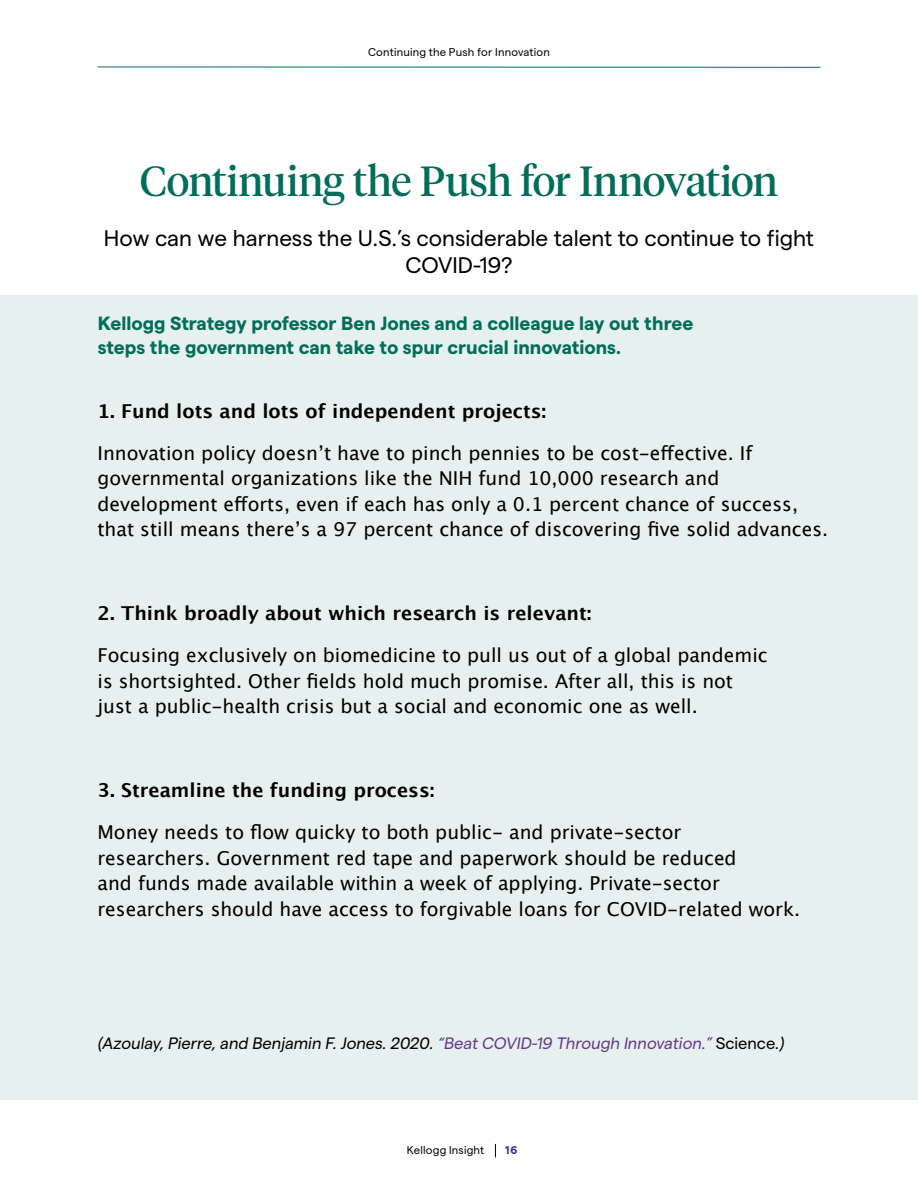
<style>
.page{position:relative;width:918px;height:1188px;background:#fff}
.page>*{position:absolute;margin:0;border:0;box-sizing:border-box;transform-origin:0 0}
.Article__Heading{font:42px "Tiempos Headline";letter-spacing:-.02em;color:#026e59}
.t1{font:22.5px/27px "Matter";color:#000;text-align:center}
.Sidebar__Body{font:19.2px/25.5px "Lucida Grande";color:#000}
.Sidebar__Body-2{font:700 19.2px "Lucida Grande";color:#000}
.Sidebar__Heading{font:700 19.2px/24px "Matter";color:#026e59}
.Body__Reference_Note{font:italic 16.5px "Matter";color:#000}
.t2{font:11.25px "Matter";letter-spacing:.02em;color:#000}
.t3{font:700 11.25px "Matter";color:#4e2a84}
.s1{color:#633a8c}
.s2{font-style:normal}
</style>
<div class="page">
<svg style="left:495px;top:1144px;width:1px;height:13px"></svg>
<hr style="left:98px;top:67px;width:722px;height:1px;background:#026e59">
<div style="left:0;top:295px;width:918px;height:805px;background:#e6f0ee"></div>
<p class="t2" style="left:368px;top:44px;width:183px">Continuing the Push for Innovation</p>
<p class="Article__Heading" style="left:140px;top:153px;width:640px">Continuing the Push for Innovation</p>
<p class="t1" style="left:104px;top:223px;width:712px">How can we harness the U.S.’s considerable talent to continue to fight<br>COVID-19?</p>
<p class="Sidebar__Heading" style="left:98px;top:310px;width:597px">Kellogg Strategy professor Ben Jones and a colleague lay out three steps the government can take to spur crucial innovations.</p>
<p class="Sidebar__Body-2" style="left:98px;top:395px;width:450px">1. Fund lots and lots of independent projects:</p>
<p class="Sidebar__Body" style="left:98px;top:440px;width:732px">Innovation policy doesn’t have to pinch pennies to be cost-effective. If governmental organizations like the NIH fund 10,000 research and development efforts, even if each has only a 0.1 percent chance of success, that still means there’s a 97 percent chance of discovering five solid advances.</p>
<p class="Sidebar__Body-2" style="left:98px;top:598px;width:496px">2. Think broadly about which research is relevant:</p>
<p class="Sidebar__Body" style="left:98px;top:643px;width:672px">Focusing exclusively on biomedicine to pull us out of a global pandemic is shortsighted. Other fields hold much promise. After all, this is not just a public-health crisis but a social and economic one as well.</p>
<p class="Sidebar__Body-2" style="left:98px;top:775px;width:339px">3. Streamline the funding process:</p>
<p class="Sidebar__Body" style="left:98px;top:820px;width:704px">Money needs to flow quicky to both public- and private-sector<br>researchers. Government red tape and paperwork should be reduced<br>and funds made available within a week of applying. Private-sector researchers should have access to forgivable loans for COVID-related work.</p>
<p class="Body__Reference_Note" style="left:98px;top:1031px;width:691px">(Azoulay,Pierre,and Benjamin F.Jones.2020.<span class="s1">“BeatCOVID-19 Through Innovation.”</span> <span class="s2">S c i e n c e .</span> )</p>
<p class="t2" style="left:407px;top:1142px;width:79px">Kellogg Insight</p>
<p class="t3" style="left:505px;top:1142px;width:14px">16</p>
</div>
